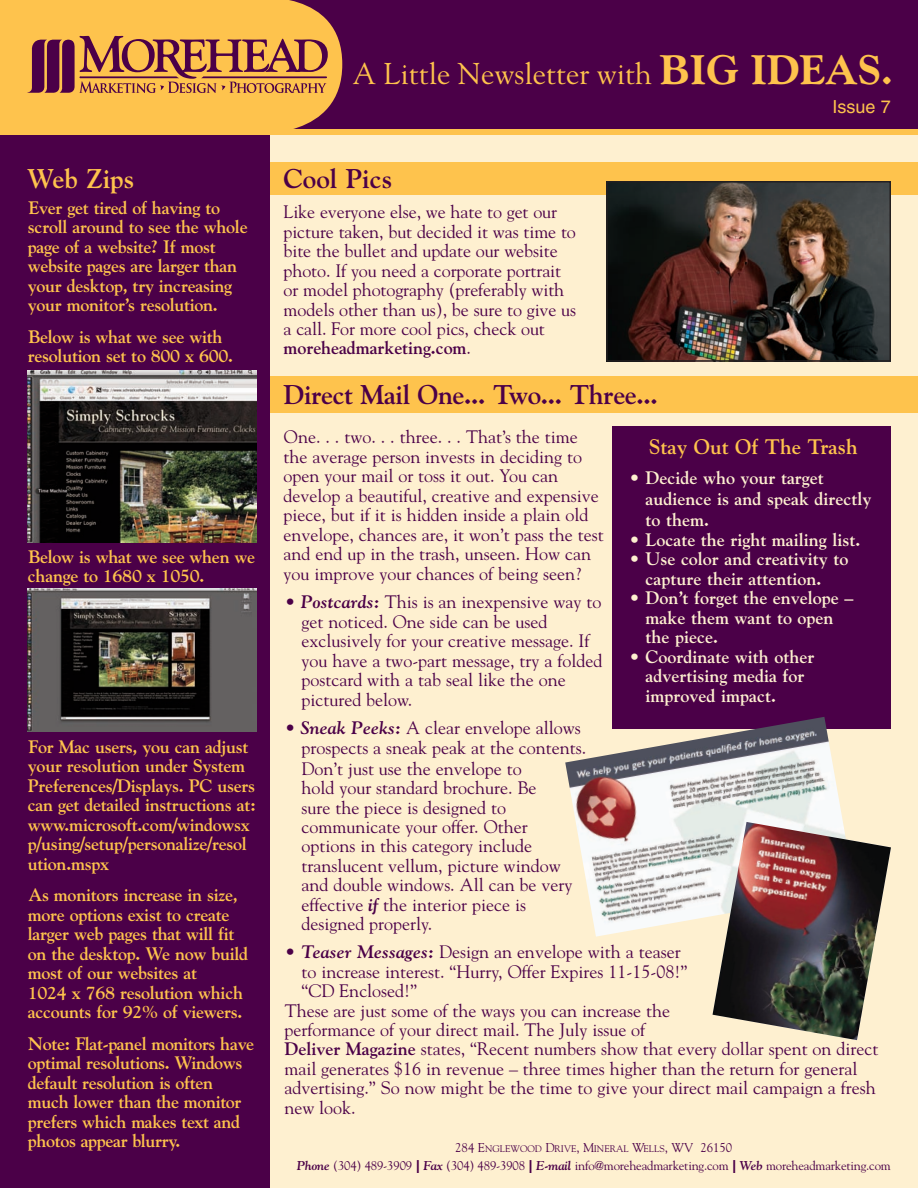
<style>
.page{position:relative;width:918px;height:1188px;background:#fff}
.page>*{position:absolute;margin:0;border:0;box-sizing:border-box;transform-origin:0 0}
.t1{font:30px "Goudy";color:#fec34d}
.t2{font:700 27px "Goudy";letter-spacing:-.015em;color:#4b0048}
.t3{font:700 27px "Goudy";color:#fec34d}
.t4{font:700 21px "Goudy";color:#fec34d}
.t5{font:18px/19.5px "Goudy";color:#4b0048}
.t6{font:700 18px/19.5px "Goudy";letter-spacing:-.015em;color:#fec34d}
.t7{font:700 18px/19.5px "Goudy";color:#fef0d0}
.t8{font:18px "Helvetica";color:#fec34d}
.t9{font:12.75px "Goudy";letter-spacing:-.015em;color:#4b0048}
.t10{font:9.6px "Goudy";color:#4b0048}
.s1{font-weight:800;font-size:42px}
.s2{font-weight:700}
.s3{font-weight:700;font-style:italic}
.s4{font-size:12.75px}
.s5{font-family:"Helvetica";font-size:18px}
</style>
<div class="page">
<div style="left:0;top:39px;width:918px;height:1149px;background:#fef0d0"></div>
<div style="left:256px;top:377px;width:662px;height:36px;background:#fec34d"></div>
<div style="left:256px;top:162px;width:662px;height:32px;background:#fec34d"></div>
<div style="left:0;top:0;width:270px;height:1188px;background:#4b0048"></div>
<svg style="left:342px;top:128px;width:576px;height:7px;background:#e4a74c"></svg>
<div style="left:0;top:0;width:918px;height:128px;background:#4b0048"></div>
<div style="left:0;top:0;width:342px;height:135px;background:#fec34d"></div>
<svg style="left:27px;top:36px;width:301px;height:57px"></svg>
<img style="left:609px;top:184px;width:279px;height:175px">
<div style="left:606px;top:181px;width:285px;height:181px;border:2px solid #231f20"></div>
<div style="left:613px;top:426px;width:278px;height:303px;background:#4b0048"></div>
<img style="left:565px;top:717px;width:278px;height:220px">
<img style="left:713px;top:822px;width:178px;height:218px">
<img style="left:27px;top:589px;width:229px;height:143px">
<img style="left:27px;top:370px;width:229px;height:173px">
<h2 class="t3" style="left:27px;top:163px;width:109px">Web Zips</h2>
<p class="t6" style="left:28px;top:198px;width:221px">Ever get tired of having to scroll around to see the whole page of a website? If most website pages are larger than your desktop, try increasing your monitor’s resolution.</p>
<p class="t6" style="left:28px;top:327px;width:207px">Below is what we see with resolution set to 800 x 600.</p>
<p class="t6" style="left:28px;top:547px;width:229px">Below is what we see when we change to 1680 x 1050.</p>
<p class="t6" style="left:28px;top:737px;width:230px">For Mac users, you can adjust your resolution under System<br>Preferences/Displays. PC users can get detailed instructions at: www.microsoft.com/windowsx p/using/setup/personalize/resol ution.mspx</p>
<p class="t6" style="left:28px;top:885px;width:222px">As monitors increase in size, more options exist to create larger web pages that will fit on the desktop. We now build most of our websites at<br>1024 x 768 resolution which accounts for 92% of viewers.</p>
<p class="t6" style="left:28px;top:1034px;width:228px">Note: Flat-panel monitors have optimal resolutions. Windows default resolution is often much lower than the monitor prefers which makes text and photos appear blurry.</p>
<h1 class="t1" style="left:353px;top:56px;width:542px">A Little Newsletter with <span class="s1">BIG IDEAS.</span></h1>
<p class="t8" style="left:832px;top:100px;width:60px">Issue 7</p>
<h2 class="t2" style="left:284px;top:163px;width:110px">Cool Pics</h2>
<p class="t5" style="left:284px;top:202px;width:294px">Like everyone else, we hate to get our picture taken, but decided it was time to bite the bullet and update our website photo. If you need a corporate portrait or model photography (preferably with models other than us), be sure to give us a call. For more cool pics, check out <span class="s2">moreheadmarketing.com</span>.</p>
<h2 class="t2" style="left:284px;top:379px;width:376px">Direct Mail One... Two... Three...</h2>
<p class="t5" style="left:284px;top:427px;width:322px">One. . . two. . . three. . . That’s the time the average person invests in deciding to open your mail or toss it out. You can develop a beautiful, creative and expensive piece, but if it is hidden inside a plain old envelope, chances are, it won’t pass the test and end up in the trash, unseen. How can you improve your chances of being seen?</p>
<p class="t5" style="left:301px;top:592px;width:302px;text-indent:-16px">• <span class="s3">Postcards:</span> This is an inexpensive way to get noticed. One side can be used exclusively for your creative message. If you have a two-part message, try a folded postcard with a tab seal like the one pictured below.</p>
<p class="t5" style="left:301px;top:718px;width:287px;text-indent:-17px">• <span class="s3">Sneak Peeks:</span> A clear envelope allows prospects a sneak peak at the contents.</p>
<p class="t4" style="left:649px;top:435px;width:210px">Stay Out Of The Trash</p>
<p class="t7" style="left:646px;top:468px;width:227px;line-height:21px;text-indent:-16px">• Decide who your target audience is and speak directly to them.</p>
<p class="t7" style="left:629px;top:530px;width:233px">• Locate the right mailing list.</p>
<p class="t7" style="left:629px;top:549px;width:221px;text-align:center">• Use color and creativity to capture their attention.</p>
<p class="t7" style="left:646px;top:588px;width:209px;text-indent:-17px">• Don’t forget the envelope – make them want to open the piece.</p>
<p class="t7" style="left:646px;top:647px;width:170px;text-indent:-17px">• Coordinate with other advertising media for improved impact.</p>
<p class="t5" style="left:301px;top:759px;width:273px">Don’t just use the envelope to<br>hold your standard brochure. Be<br>sure the piece is designed to communicate your offer. Other options in this category include translucent vellum, picture window and double windows. All can be very effective <span class="s3">if</span> the interior piece is designed properly.</p>
<p class="t5" style="left:285px;top:942px;width:397px">• <span class="s3">Teaser Messages:</span> Design an envelope with a teaser</p>
<p class="t5" style="left:301px;top:962px;width:388px">to increase interest. “Hurry, Offer Expires 11-15-08!”</p>
<p class="t5" style="left:301px;top:981px;width:117px">“CD Enclosed!”</p>
<p class="t5" style="left:285px;top:1001px;width:387px">These are just some of the ways you can increase the</p>
<p class="t5" style="left:284px;top:1020px;width:362px">performance of your direct mail. The July issue of</p>
<p class="t5" style="left:284px;top:1039px;width:596px"><span class="s2">Deliver Magazine</span> states, “Recent numbers show that every dollar spent on direct</p>
<p class="t5" style="left:284px;top:1059px;width:575px">mail generates $16 in revenue – three times higher than the return for general</p>
<p class="t5" style="left:284px;top:1078px;width:593px">advertising.” So now might be the time to give your direct mail campaign a fresh</p>
<p class="t5" style="left:284px;top:1098px;width:73px">new look.</p>
<p class="t10" style="left:455px;top:1143px;width:278px"><span class="s4">284 E</span>NGLEWOOD <span class="s4">D</span>RIVE<span class="s4">, M</span>INERAL <span class="s4">W</span>ELLS<span class="s4">, WV 26150</span></p>
<p class="t9" style="left:297px;top:1158px;width:596px"><span class="s3">Phone</span> (304) 489-3909 <span class="s5">I</span> <span class="s3">Fax</span> (304) 489-3908 <span class="s5">I</span> <span class="s3">E-mail</span> info@moreheadmarketing.com <span class="s5">I</span> <span class="s3">Web</span> moreheadmarketing.com</p>
</div>
